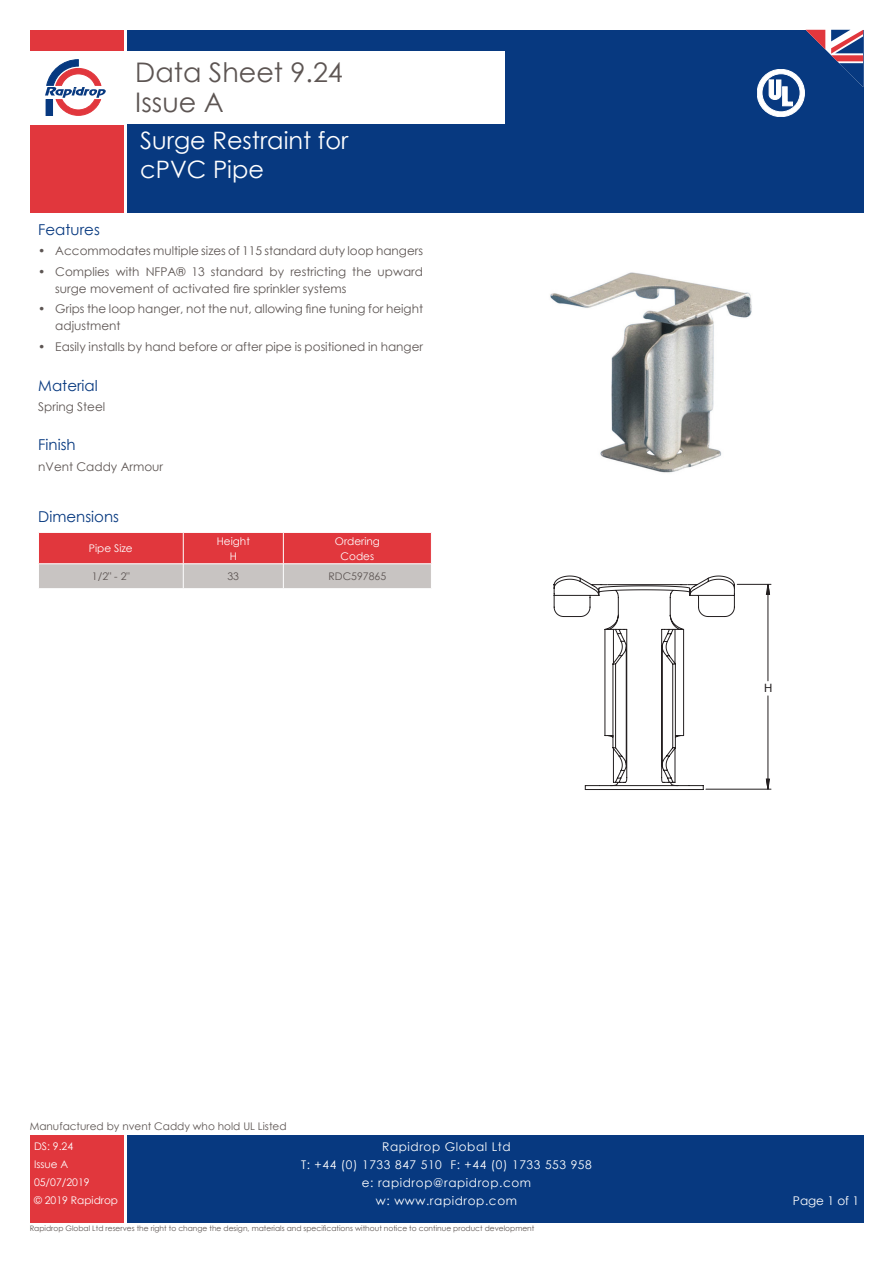
<style>
.page{position:relative;width:893px;height:1263px;background:#fff}
.page>*{position:absolute;margin:0;border:0;box-sizing:border-box;transform-origin:0 0}
.t1{font:27px/30px "Century Gothic";color:#5d5553}
.t2{font:24px/28.8px "Century Gothic";color:#fff}
.RD_DS_Subhead{font:15px "Century Gothic";color:#073980}
.RD_DS_Body{font:12px/16.5px "Century Gothic";color:#5d5553}
.t3{font:12px/18px "Century Gothic";letter-spacing:.05em;color:#fff;text-align:center}
.t4{font:11.55px "Arial";color:#231f20}
.RD_DS_Figures{font:10.5px/18px "Century Gothic";color:#fff}
.RD_DS_Figures-2{font:10.5px "Century Gothic";color:#5d5553}
.t5{font:7.5px "Century Gothic";color:#5d5553}
</style>
<div class="page">
<div style="left:30px;top:30px;width:93px;height:183px;background:#e1373d"></div>
<div style="left:30px;top:52px;width:93px;height:73px;background:#fff"></div>
<div style="left:30px;top:1135px;width:93px;height:88px;background:#e1373d"></div>
<div style="left:127px;top:1135px;width:736px;height:88px;background:#073980"></div>
<div style="left:127px;top:30px;width:736px;height:183px;background:#073980"></div>
<div style="left:127px;top:52px;width:378px;height:72px;background:#fff"></div>
<svg style="left:757px;top:30px;width:106px;height:87px"></svg>
<svg style="left:45px;top:59px;width:61px;height:57px"></svg>
<img style="left:550px;top:272px;width:202px;height:201px">
<hr style="left:767px;top:584px;width:1px;height:97px;background:#231f20">
<hr style="left:767px;top:696px;width:1px;height:93px;background:#231f20">
<hr style="left:737px;top:584px;width:34px;height:1px;background:#231f20">
<hr style="left:706px;top:789px;width:65px;height:1px;background:#231f20">
<svg style="left:765px;top:583px;width:5px;height:12px"></svg>
<svg style="left:765px;top:778px;width:5px;height:12px"></svg>
<svg style="left:553px;top:575px;width:182px;height:215px"></svg>
<svg style="left:38px;top:532px;width:394px;height:56px;background:#d77b7d"></svg>
<h1 class="t1" style="left:135px;top:56px;width:209px">Data Sheet 9.24<br>Issue A</h1>
<h2 class="t2" style="left:140px;top:125px;width:210px">Surge Restraint for cPVC Pipe</h2>
<p class="RD_DS_Subhead" style="left:38px;top:219px;width:63px">Features</p>
<p class="RD_DS_Body" style="left:38px;top:242px;width:386px">• Accommodates multiple sizes of 115 standard duty loop hangers</p>
<p class="RD_DS_Body" style="left:55px;top:263px;width:369px;text-indent:-17px">• Complies with NFPA® 13 standard by restricting the upward surge movement of activated fire sprinkler systems</p>
<p class="RD_DS_Body" style="left:55px;top:300px;width:369px;text-indent:-17px">• Grips the loop hanger, not the nut, allowing fine tuning for height adjustment</p>
<p class="RD_DS_Body" style="left:38px;top:338px;width:386px">• Easily installs by hand before or after pipe is positioned in hanger</p>
<p class="RD_DS_Subhead" style="left:38px;top:375px;width:61px">Material</p>
<p class="RD_DS_Body" style="left:38px;top:398px;width:68px">Spring Steel</p>
<p class="RD_DS_Subhead" style="left:38px;top:434px;width:39px">Finish</p>
<p class="RD_DS_Body" style="left:38px;top:458px;width:126px">nVent Caddy Armour</p>
<p class="RD_DS_Subhead" style="left:38px;top:506px;width:82px">Dimensions</p>
<p class="RD_DS_Figures" style="left:89px;top:539px;width:45px">Pipe Size</p>
<p class="RD_DS_Figures" style="left:217px;top:532px;width:35px">Height</p>
<p class="RD_DS_Figures" style="left:230px;top:547px;width:9px">H</p>
<p class="RD_DS_Figures" style="left:335px;top:532px;width:47px">Ordering</p>
<p class="RD_DS_Figures" style="left:341px;top:547px;width:35px">Codes</p>
<p class="RD_DS_Figures-2" style="left:92px;top:569px;width:39px">1/2" - 2"</p>
<p class="RD_DS_Figures-2" style="left:227px;top:569px;width:13px">33</p>
<p class="RD_DS_Figures-2" style="left:329px;top:569px;width:59px">RDC597865</p>
<p class="RD_DS_Figures-2" style="left:30px;top:1118px;width:258px">Manufactured by nvent Caddy who hold UL Listed</p>
<p class="RD_DS_Figures" style="left:34px;top:1137px;width:86px">DS: 9.24<br>Issue A<br>05/07/2019<br>© 2019 Rapidrop</p>
<p class="t3" style="left:301px;top:1138px;width:292px">Rapidrop Global Ltd<br>T: +44 (0) 1733 847 510 F: +44 (0) 1733 553 958 e: rapidrop@rapidrop.com<br>w: www.rapidrop.com</p>
<p class="t5" style="left:30px;top:1223px;width:506px">Rapidrop Global Ltd reserves the right to change the design, materials and specifications without notice to continue product development</p>
<p class="t4" style="left:764px;top:680px;width:10px">H</p>
<p class="t3" style="left:793px;top:1192px;width:68px">Page 1 of 1</p>
</div>
